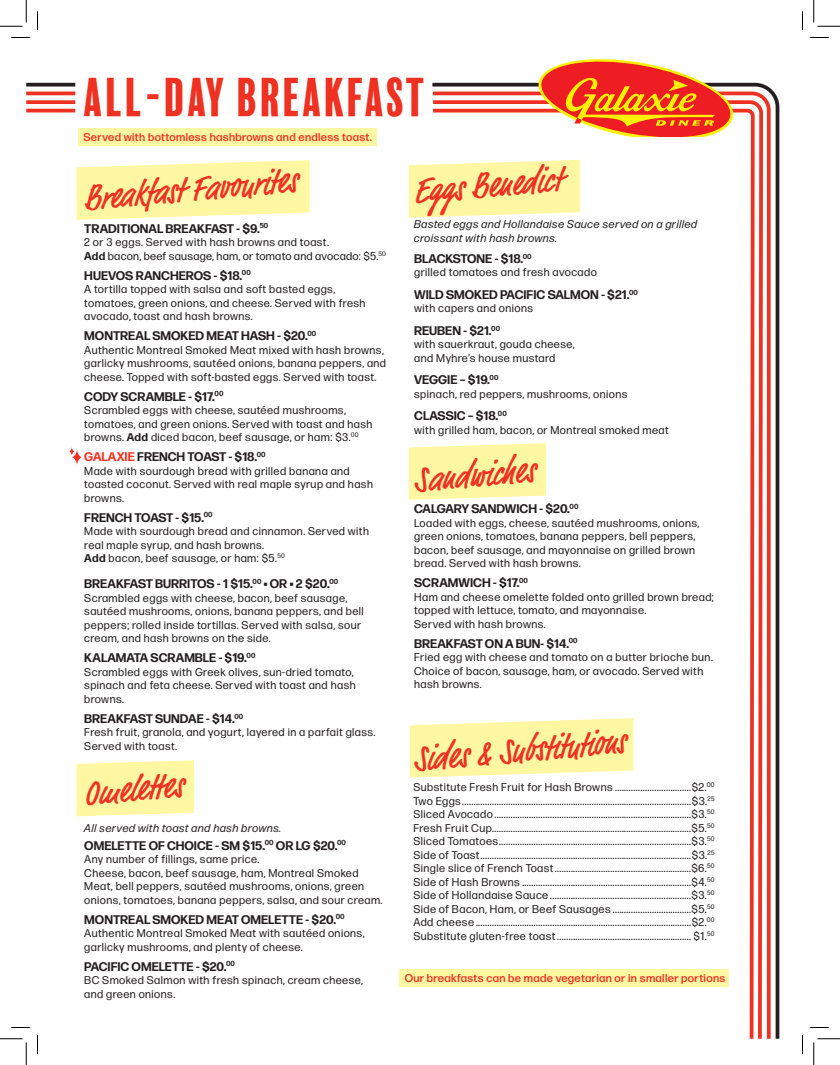
<style>
.page{position:relative;width:840px;height:1065px;background:#fff}
.page>*{position:absolute;margin:0;border:0;box-sizing:border-box;transform-origin:0 0}
.t1{font:50px "Balboa Plus Fill";color:#ef3122}
.t2{font:500 condensed 36.12px "Market Pro";color:#ef3122}
.t3{font:700 12.5px "Forma DJR Text";color:#231f20}
.t4{font:11.25px/13.5px "Forma DJR Text";letter-spacing:.04em;color:#231f20}
.t5{font:italic 11.25px/13.5px "Forma DJR Text";letter-spacing:.04em;color:#231f20}
.t6{font:500 11.25px "Forma DJR Text";letter-spacing:.03em;color:#ef3122}
.s1{font-weight:700}
.s2{color:#ef3122}
</style>
<div class="page">
<div style="left:79px;top:128px;width:298px;height:18px;background:#fff7a2"></div>
<svg style="left:77px;top:160px;width:233px;height:60px;background:#fff7ad"></svg>
<svg style="left:77px;top:760px;width:117px;height:56px;background:#fff7a7"></svg>
<svg style="left:410px;top:724px;width:19px;height:54px"></svg>
<svg style="left:409px;top:446px;width:20px;height:54px"></svg>
<svg style="left:409px;top:164px;width:20px;height:54px"></svg>
<svg style="left:26px;top:83px;width:49px;height:4px"></svg>
<svg style="left:765px;top:85px;width:15px;height:954px"></svg>
<hr style="left:26px;top:92px;width:49px;height:3px;background:#ef3122">
<svg style="left:765px;top:90px;width:8px;height:949px"></svg>
<svg style="left:26px;top:100px;width:49px;height:4px"></svg>
<hr style="left:26px;top:109px;width:49px;height:3px;background:#ef3122">
<svg style="left:432px;top:82px;width:333px;height:957px"></svg>
<svg style="left:429px;top:107px;width:328px;height:932px"></svg>
<svg style="left:536px;top:59px;width:199px;height:78px"></svg>
<svg style="left:72px;top:450px;width:10px;height:15px"></svg>
<svg style="left:69px;top:447px;width:6px;height:9px"></svg>
<div style="left:399px;top:969px;width:330px;height:18px;background:#fff7a2"></div>
<svg style="left:11px;top:37px;width:19px;height:1px"></svg>
<svg style="left:810px;top:37px;width:19px;height:1px"></svg>
<svg style="left:11px;top:1027px;width:19px;height:1px"></svg>
<svg style="left:810px;top:1027px;width:19px;height:1px"></svg>
<svg style="left:37px;top:11px;width:1px;height:19px"></svg>
<svg style="left:37px;top:1035px;width:1px;height:19px"></svg>
<svg style="left:802px;top:11px;width:1px;height:19px"></svg>
<svg style="left:802px;top:1035px;width:1px;height:19px"></svg>
<svg style="left:0;top:0;width:27px;height:27px"></svg>
<svg style="left:0;top:1039px;width:27px;height:26px"></svg>
<svg style="left:814px;top:0;width:26px;height:27px"></svg>
<svg style="left:814px;top:1039px;width:26px;height:26px"></svg>
<h1 class="t1" style="left:84px;top:70px;width:346px">ALL-DAY BREAKFAST</h1>
<p class="t6" style="left:84px;top:130px;width:290px">Served with bottomless hashbrowns and endless toast.</p>
<h2 class="t2" style="left:81px;top:174px;width:216px;rotate:-5deg">Breakfast Favourites</h2>
<p class="t3" style="left:84px;top:220px;width:186px">TRADITIONAL BREAKFAST - $9.<sup>50</sup></p>
<p class="t4" style="left:84px;top:235px;width:303px">2 or 3 eggs. Served with hash browns and toast.<br><span class="s1">Add</span> bacon, beef sausage, ham, or tomato and avocado: $5.<sup>50</sup></p>
<p class="t3" style="left:84px;top:267px;width:168px">HUEVOS RANCHEROS - $18.<sup>00</sup></p>
<p class="t4" style="left:84px;top:282px;width:283px">A tortilla topped with salsa and soft basted eggs, tomatoes, green onions, and cheese. Served with fresh avocado, toast and hash browns.</p>
<p class="t3" style="left:84px;top:328px;width:234px">MONTREAL SMOKED MEAT HASH - $20.<sup>00</sup></p>
<p class="t4" style="left:84px;top:343px;width:303px">Authentic Montreal Smoked Meat mixed with hash browns, garlicky mushrooms, sautéed onions, banana peppers, and cheese. Topped with soft-basted eggs. Served with toast.</p>
<p class="t3" style="left:84px;top:388px;width:141px">CODY SCRAMBLE - $17.<sup>00</sup></p>
<p class="t4" style="left:84px;top:403px;width:290px">Scrambled eggs with cheese, sautéed mushrooms, tomatoes, and green onions. Served with toast and hash browns. <span class="s1">Add</span> diced bacon, beef sausage, or ham: $3.<sup>00</sup></p>
<p class="t3" style="left:84px;top:449px;width:183px"><span class="s2">GALAXIE</span> FRENCH TOAST - $18.<sup>00</sup></p>
<p class="t4" style="left:84px;top:464px;width:290px">Made with sourdough bread with grilled banana and toasted coconut. Served with real maple syrup and hash browns.</p>
<p class="t3" style="left:84px;top:509px;width:130px">FRENCH TOAST - $15.<sup>00</sup></p>
<p class="t4" style="left:84px;top:524px;width:286px">Made with sourdough bread and cinnamon. Served with real maple syrup, and hash browns.<br><span class="s1">Add</span> bacon, beef sausage, or ham: $5.<sup>50</sup></p>
<p class="t3" style="left:84px;top:576px;width:255px">BREAKFAST BURRITOS - 1 $15.<sup>00</sup> • OR • 2 $20.<sup>00</sup></p>
<p class="t4" style="left:84px;top:591px;width:281px">Scrambled eggs with cheese, bacon, beef sausage, sautéed mushrooms, onions, banana peppers, and bell peppers; rolled inside tortillas. Served with salsa, sour cream, and hash browns on the side.</p>
<p class="t3" style="left:84px;top:650px;width:173px">KALAMATA SCRAMBLE - $19.<sup>00</sup></p>
<p class="t4" style="left:84px;top:665px;width:273px">Scrambled eggs with Greek olives, sun-dried tomato, spinach and feta cheese. Served with toast and hash browns.</p>
<p class="t3" style="left:84px;top:710px;width:161px">BREAKFAST SUNDAE - $14.<sup>00</sup></p>
<p class="t4" style="left:84px;top:725px;width:293px">Fresh fruit, granola, and yogurt, layered in a parfait glass.<br>Served with toast.</p>
<h2 class="t2" style="left:81px;top:769px;width:101px;rotate:-5deg">Omelettes</h2>
<p class="t5" style="left:84px;top:821px;width:199px">All served with toast and hash browns.</p>
<p class="t3" style="left:84px;top:837px;width:263px">OMELETTE OF CHOICE - SM $15.<sup>00</sup> OR LG $20.<sup>00</sup></p>
<p class="t4" style="left:84px;top:852px;width:300px">Any number of fillings, same price.<br>Cheese, bacon, beef sausage, ham, Montreal Smoked Meat, bell peppers, sautéed mushrooms, onions, green onions, tomatoes, banana peppers, salsa, and sour cream.</p>
<p class="t3" style="left:84px;top:911px;width:262px">MONTREAL SMOKED MEAT OMELETTE - $20.<sup>00</sup></p>
<p class="t4" style="left:84px;top:926px;width:282px">Authentic Montreal Smoked Meat with sautéed onions, garlicky mushrooms, and plenty of cheese.</p>
<p class="t3" style="left:84px;top:958px;width:152px">PACIFIC OMELETTE - $20.<sup>00</sup></p>
<p class="t4" style="left:84px;top:973px;width:280px">BC Smoked Salmon with fresh spinach, cream cheese, and green onions.</p>
<h2 class="t2" style="left:411px;top:167px;width:150px;rotate:-5deg">Eggs Benedict</h2>
<p class="t5" style="left:414px;top:217px;width:285px">Basted eggs and Hollandaise Sauce served on a grilled croissant with hash browns.</p>
<p class="t3" style="left:414px;top:251px;width:119px">BLACKSTONE - $18.<sup>00</sup></p>
<p class="t4" style="left:414px;top:265px;width:184px">grilled tomatoes and fresh avocado</p>
<p class="t3" style="left:414px;top:287px;width:225px">WILD SMOKED PACIFIC SALMON - $21.<sup>00</sup></p>
<p class="t4" style="left:414px;top:301px;width:120px">with capers and onions</p>
<p class="t3" style="left:414px;top:323px;width:87px">REUBEN - $21.<sup>00</sup></p>
<p class="t4" style="left:414px;top:337px;width:162px">with sauerkraut, gouda cheese, and Myhre’s house mustard</p>
<p class="t3" style="left:414px;top:372px;width:86px">VEGGIE – $19.<sup>00</sup></p>
<p class="t4" style="left:414px;top:387px;width:215px">spinach, red peppers, mushrooms, onions</p>
<p class="t3" style="left:414px;top:408px;width:94px">CLASSIC – $18.<sup>00</sup></p>
<p class="t4" style="left:414px;top:423px;width:256px">with grilled ham, bacon, or Montreal smoked meat</p>
<h2 class="t2" style="left:411px;top:456px;width:123px;rotate:-5deg">Sandwiches</h2>
<p class="t3" style="left:414px;top:501px;width:166px">CALGARY SANDWICH - $20.<sup>00</sup></p>
<p class="t4" style="left:414px;top:516px;width:287px">Loaded with eggs, cheese, sautéed mushrooms, onions, green onions, tomatoes, banana peppers, bell peppers, bacon, beef sausage, and mayonnaise on grilled brown bread. Served with hash browns.</p>
<p class="t3" style="left:414px;top:575px;width:115px">SCRAMWICH - $17.<sup>00</sup></p>
<p class="t4" style="left:414px;top:590px;width:301px">Ham and cheese omelette folded onto grilled brown bread; topped with lettuce, tomato, and mayonnaise.<br>Served with hash browns.</p>
<p class="t3" style="left:414px;top:635px;width:165px">BREAKFAST ON A BUN- $14.<sup>00</sup></p>
<p class="t4" style="left:414px;top:650px;width:300px">Fried egg with cheese and tomato on a butter brioche bun.<br>Choice of bacon, sausage, ham, or avocado. Served with hash browns.</p>
<h2 class="t2" style="left:411px;top:735px;width:214px;rotate:-5deg">Sides &amp; Substitutions</h2>
<p class="t4" style="left:413px;top:780px;width:303px;text-align:justify">Substitute Fresh Fruit for Hash Browns .................................$2.<sup>00<br></sup>Two Eggs...................................................................................................$3.<sup>25<br></sup>Sliced Avocado.....................................................................................$3.<sup>50<br></sup>Fresh Fruit Cup......................................................................................$5.<sup>50<br></sup>Sliced Tomatoes...................................................................................$3.<sup>50<br></sup>Side of Toast...........................................................................................$3.<sup>25<br></sup>Single slice of French Toast...........................................................$6.<sup>50<br></sup>Side of Hash Browns .........................................................................$4.<sup>50<br></sup>Side of Hollandaise Sauce .............................................................$3.<sup>50<br></sup>Side of Bacon, Ham, or Beef Sausages ..................................$5.<sup>50<br></sup>Add cheese .............................................................................................$2.<sup>00<br></sup>Substitute gluten-free toast.......................................................... $1.<sup>50</sup></p>
<p class="t6" style="left:405px;top:971px;width:322px">Our breakfasts can be made vegetarian or in smaller portions</p>
</div>
